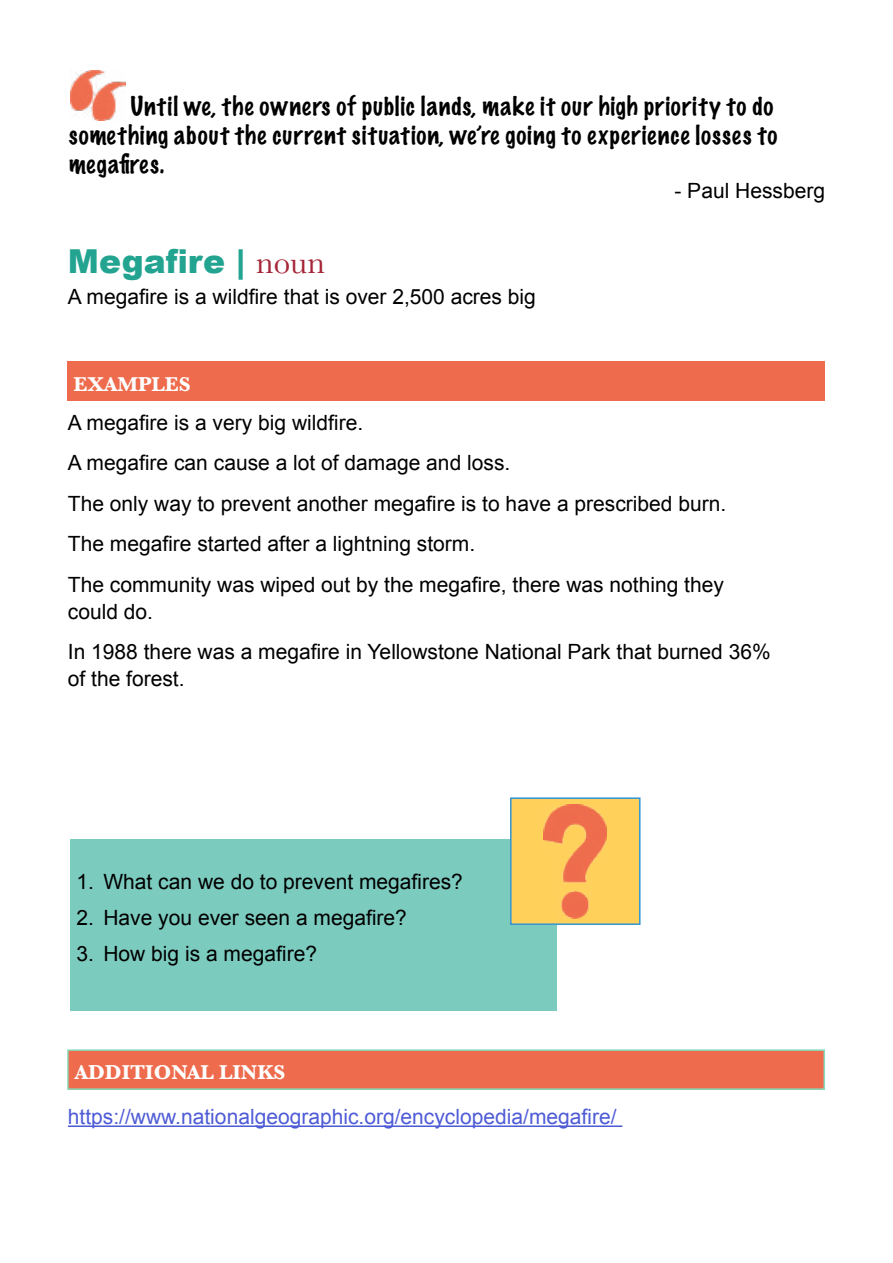
<style>
.page{position:relative;width:893px;height:1263px;background:#fff}
.page>*{position:absolute;margin:0;border:0;box-sizing:border-box;transform-origin:0 0}
.t1{font:900 33px "Arial";color:#23a491}
.t2{font:100 24px/28.8px "Marker Felt";letter-spacing:.045em;color:#000}
.t3{font:21px/40.5px "Arial";color:#000}
.t4{font:21px "Arial";color:#4f5cd6}
.t5{font:700 20.85px "Baskerville";color:#fff}
.s1{font-family:"Baskerville";font-weight:400;color:#a62639}
</style>
<div class="page">
<div style="left:67px;top:362px;width:758px;height:39px;background:#ee6c4d"></div>
<div style="left:70px;top:839px;width:487px;height:171px;background:#7ccbbf"></div>
<div style="left:511px;top:798px;width:129px;height:126px;background:#ffd05a"></div>
<img style="left:544px;top:804px;width:63px;height:114px">
<div style="left:510px;top:797px;width:130px;height:128px;border:2px solid #3195d8"></div>
<img style="left:70px;top:71px;width:55px;height:50px">
<div style="left:68px;top:1050px;width:756px;height:39px;background:#ee6c4d"></div>
<div style="left:67px;top:1049px;width:758px;height:41px;border:2px solid #85dcba"></div>
<hr style="left:68px;top:1125px;width:554px;height:2px;background:#4f5cd6">
<p class="t2" style="left:69px;top:91px;width:710px;text-indent:62px">Until we, the owners of public lands, make it our high priority to do something about the current situation, we’re going to experience losses to megafires.</p>
<p class="t3" style="left:674px;top:170px;width:152px">- Paul Hessberg</p>
<h1 class="t1" style="left:68px;top:238px;width:259px">Megafire | <span class="s1">noun</span></h1>
<p class="t3" style="left:68px;top:276px;width:470px">A megafire is a wildfire that is over 2,500 acres big</p>
<p class="t5" style="left:73px;top:369px;width:119px">EXAMPLES</p>
<p class="t3" style="left:68px;top:402px;width:660px">A megafire is a very big wildfire.<br>A megafire can cause a lot of damage and loss.<br>The only way to prevent another megafire is to have a prescribed burn.<br>The megafire started after a lightning storm.<br>The community was wiped out by the megafire, there was nothing they</p>
<p class="t3" style="left:68px;top:591px;width:704px">could do.<br>In 1988 there was a megafire in Yellowstone National Park that burned 36%</p>
<p class="t3" style="left:68px;top:659px;width:118px">of the forest.</p>
<p class="t3" style="left:76px;top:861px;width:388px">1. What can we do to prevent megafires?</p>
<p class="t3" style="left:76px;top:897px;width:332px">2. Have you ever seen a megafire?</p>
<p class="t3" style="left:76px;top:933px;width:242px">3. How big is a megafire?</p>
<p class="t5" style="left:75px;top:1058px;width:212px">ADDITIONAL LINKS</p>
<p class="t4" style="left:68px;top:1103px;width:550px">https://www.nationalgeographic.org/encyclopedia/megafire/</p>
</div>
